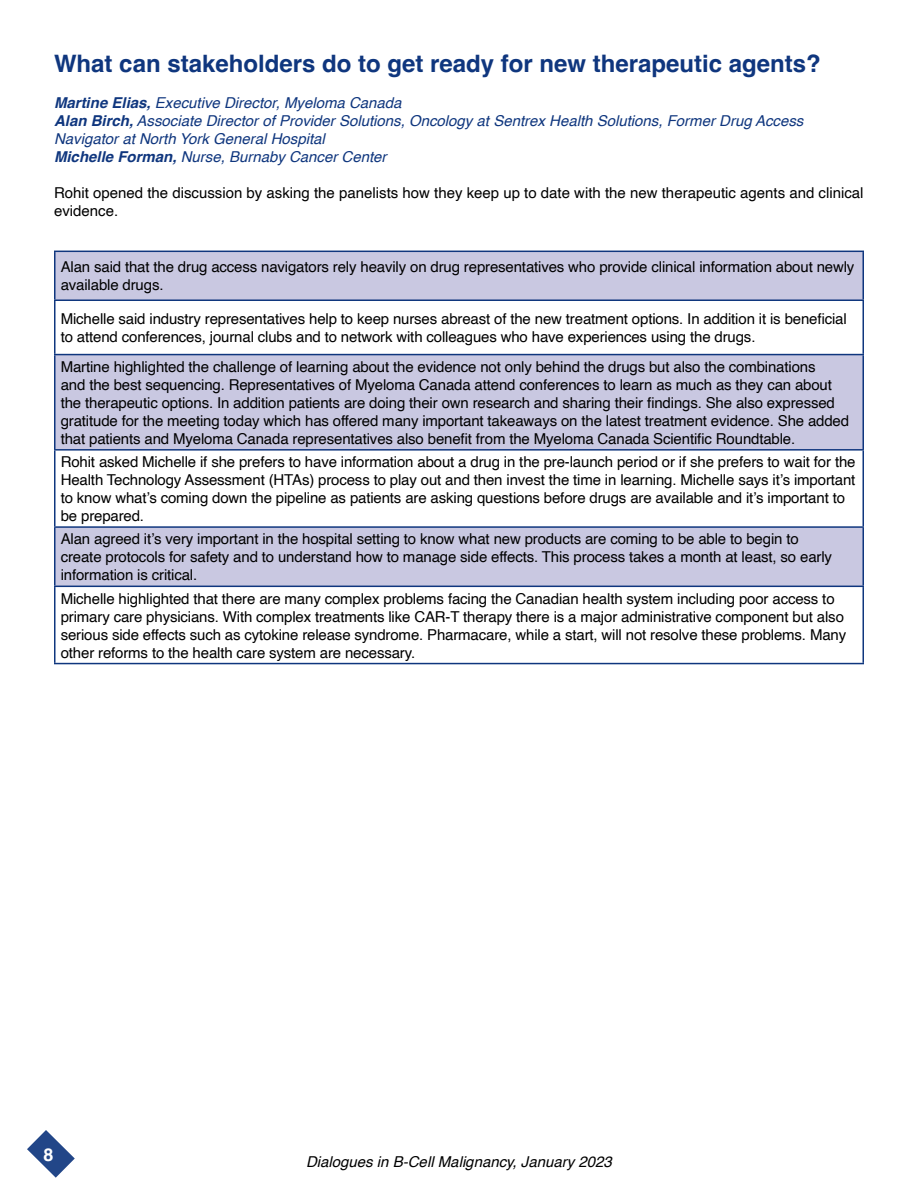
<style>
.page{position:relative;width:918px;height:1188px;background:#fff}
.page>*{position:absolute;margin:0;border:0;box-sizing:border-box;transform-origin:0 0}
.t1{font:700 24px "Helvetica";color:#0f367e}
.t2{font:700 18px "Helvetica";color:#fff}
.t3{font:15px/18px "Helvetica";letter-spacing:-.01em;color:#000}
.t4{font:italic 15px/18px "Helvetica";color:#0f367e}
.t5{font:italic 15px "Helvetica";color:#000}
.s1{font-weight:700}
</style>
<div class="page">
<svg style="left:27px;top:1130px;width:48px;height:48px"></svg>
<svg style="left:56px;top:252px;width:806px;height:334px;fill:#c9c8e1"></svg>
<hr style="left:54px;top:252px;width:2px;height:47px;background:#0f367e">
<hr style="left:54px;top:301px;width:2px;height:53px;background:#0f367e">
<hr style="left:54px;top:355px;width:2px;height:94px;background:#0f367e">
<hr style="left:54px;top:451px;width:2px;height:75px;background:#0f367e">
<hr style="left:54px;top:528px;width:2px;height:58px;background:#0f367e">
<hr style="left:54px;top:587px;width:2px;height:76px;background:#0f367e">
<hr style="left:54px;top:251px;width:810px;height:1px;background:#0f367e">
<hr style="left:862px;top:252px;width:2px;height:47px;background:#0f367e">
<hr style="left:862px;top:301px;width:2px;height:53px;background:#0f367e">
<hr style="left:862px;top:355px;width:2px;height:94px;background:#0f367e">
<hr style="left:862px;top:451px;width:2px;height:75px;background:#0f367e">
<hr style="left:862px;top:528px;width:2px;height:58px;background:#0f367e">
<hr style="left:862px;top:587px;width:2px;height:76px;background:#0f367e">
<hr style="left:54px;top:299px;width:810px;height:2px;background:#0f367e">
<hr style="left:54px;top:354px;width:810px;height:1px;background:#0f367e">
<hr style="left:54px;top:449px;width:810px;height:2px;background:#0f367e">
<hr style="left:54px;top:526px;width:810px;height:2px;background:#0f367e">
<hr style="left:54px;top:586px;width:810px;height:1px;background:#0f367e">
<hr style="left:54px;top:663px;width:810px;height:1px;background:#0f367e">
<h1 class="t1" style="left:54px;top:49px;width:768px">What can stakeholders do to get ready for new therapeutic agents?</h1>
<p class="t4" style="left:54px;top:94px;width:751px"><span class="s1">Martine Elias,</span> Executive Director, Myeloma Canada<br><span class="s1">Alan Birch,</span> Associate Director of Provider Solutions, Oncology at Sentrex Health Solutions, Former Drug Access Navigator at North York General Hospital<br><span class="s1">Michelle Forman,</span> Nurse, Burnaby Cancer Center</p>
<p class="t3" style="left:54px;top:184px;width:811px">Rohit opened the discussion by asking the panelists how they keep up to date with the new therapeutic agents and clinical evidence.</p>
<p class="t3" style="left:61px;top:259px;width:795px">Alan said that the drug access navigators rely heavily on drug representatives who provide clinical information about newly available drugs.</p>
<p class="t3" style="left:61px;top:310px;width:788px">Michelle said industry representatives help to keep nurses abreast of the new treatment options. In addition it is beneficial to attend conferences, journal clubs and to network with colleagues who have experiences using the drugs.</p>
<p class="t3" style="left:61px;top:358px;width:790px">Martine highlighted the challenge of learning about the evidence not only behind the drugs but also the combinations<br>and the best sequencing. Representatives of Myeloma Canada attend conferences to learn as much as they can about the therapeutic options. In addition patients are doing their own research and sharing their findings. She also expressed gratitude for the meeting today which has offered many important takeaways on the latest treatment evidence. She added that patients and Myeloma Canada representatives also benefit from the Myeloma Canada Scientific Roundtable.</p>
<p class="t3" style="left:61px;top:453px;width:796px">Rohit asked Michelle if she prefers to have information about a drug in the pre-launch period or if she prefers to wait for the Health Technology Assessment (HTAs) process to play out and then invest the time in learning. Michelle says it’s important to know what’s coming down the pipeline as patients are asking questions before drugs are available and it’s important to be prepared.</p>
<p class="t3" style="left:61px;top:531px;width:773px">Alan agreed it’s very important in the hospital setting to know what new products are coming to be able to begin to create protocols for safety and to understand how to manage side effects. This process takes a month at least, so early information is critical.</p>
<p class="t3" style="left:61px;top:590px;width:787px">Michelle highlighted that there are many complex problems facing the Canadian health system including poor access to primary care physicians. With complex treatments like CAR-T therapy there is a major administrative component but also serious side effects such as cytokine release syndrome. Pharmacare, while a start, will not resolve these problems. Many other reforms to the health care system are necessary.</p>
<p class="t2" style="left:44px;top:1144px;width:12px">8</p>
<p class="t5" style="left:306px;top:1150px;width:307px">Dialogues in B-Cell Malignancy, January 2023</p>
</div>
